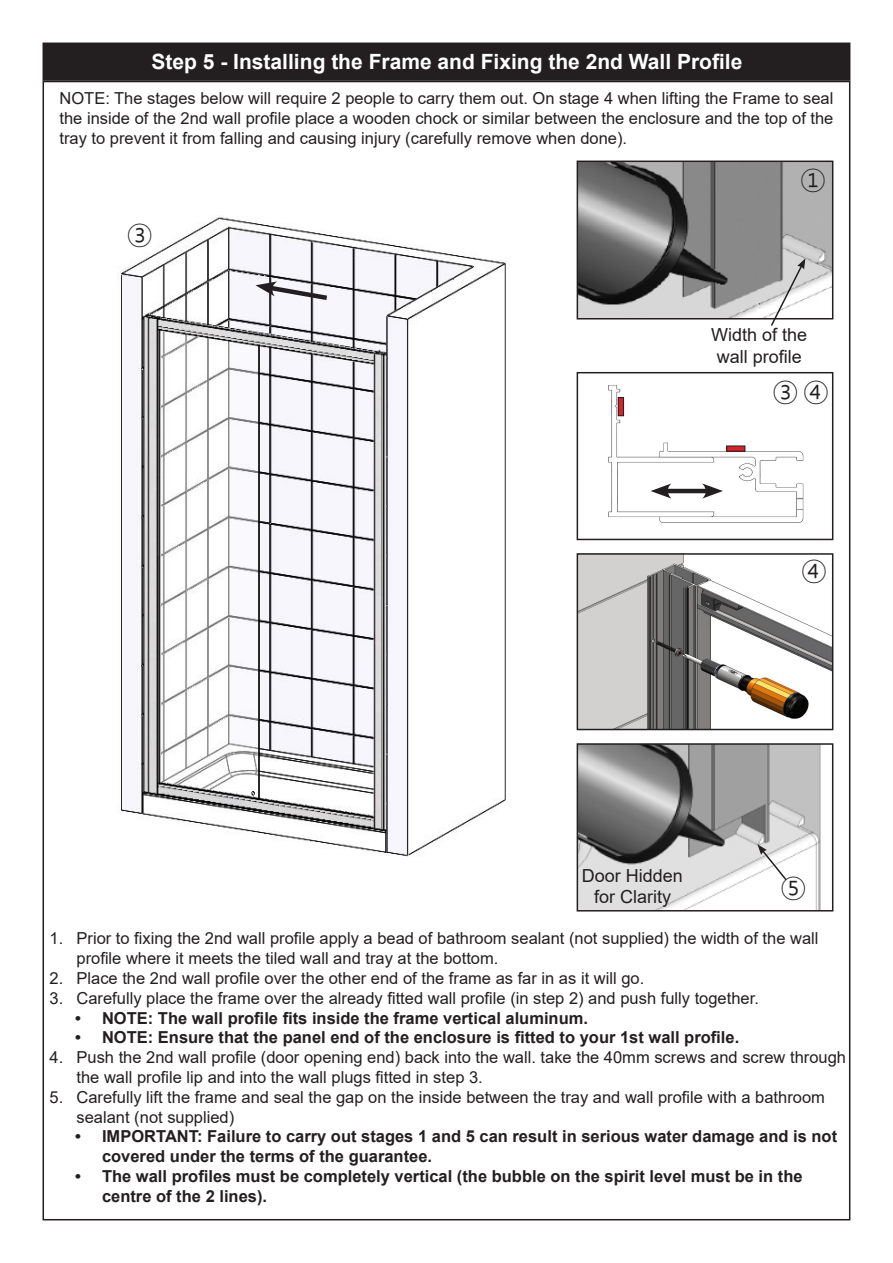
<style>
.page{position:relative;width:893px;height:1263px;background:#fff}
.page>*{position:absolute;margin:0;border:0;box-sizing:border-box;transform-origin:0 0}
.t1{font:27px "Malgun Gothic";color:#231f20}
.t2{font:700 21px "Arial";color:#fff}
.t3{font:18px/21.6px "Arial";color:#231f20;text-align:center}
.t4{font:16.5px/19.8px "Arial";color:#231f20}
.t5{font:700 16.5px/19.8px "Arial";color:#231f20}
</style>
<div class="page">
<img style="left:117px;top:215px;width:389px;height:642px">
<img style="left:580px;top:164px;width:250px;height:152px">
<div style="left:577px;top:161px;width:256px;height:158px;border:2px solid #231f20"></div>
<div style="left:43px;top:43px;width:807px;height:37px;background:#231f20"></div>
<div style="left:43px;top:43px;width:807px;height:38px;border:2px solid #231f20"></div>
<img style="left:580px;top:746px;width:241px;height:162px">
<div style="left:577px;top:743px;width:256px;height:168px;border:2px solid #231f20"></div>
<svg style="left:769px;top:258px;width:36px;height:68px"></svg>
<svg style="left:757px;top:844px;width:31px;height:38px"></svg>
<img style="left:608px;top:385px;width:196px;height:138px">
<div style="left:577px;top:372px;width:256px;height:168px;border:2px solid #231f20"></div>
<svg style="left:255px;top:281px;width:77px;height:22px"></svg>
<hr style="left:663px;top:489px;width:47px;height:4px;background:#231f20">
<svg style="left:702px;top:483px;width:21px;height:16px"></svg>
<svg style="left:651px;top:483px;width:20px;height:16px"></svg>
<img style="left:580px;top:556px;width:250px;height:171px">
<div style="left:577px;top:553px;width:256px;height:177px;border:2px solid #231f20"></div>
<div style="left:727px;top:446px;width:18px;height:5px;background:#d1232a"></div>
<div style="left:726px;top:446px;width:19px;height:6px;border:1px solid #231f20"></div>
<div style="left:618px;top:397px;width:6px;height:19px;background:#d1232a"></div>
<div style="left:618px;top:397px;width:6px;height:19px;border:1px solid #231f20"></div>
<p class="t2" style="left:152px;top:47px;width:592px">Step 5 - Installing the Frame and Fixing the 2nd Wall Profile</p>
<p class="t4" style="left:60px;top:89px;width:775px;text-align:justify">NOTE: The stages below will require 2 people to carry them out. On stage 4 when lifting the Frame to seal the inside of the 2nd wall profile place a wooden chock or similar between the enclosure and the top of the tray to prevent it from falling and causing injury (carefully remove when done).</p>
<p class="t1" style="left:800px;top:163px;width:28px">①</p>
<p class="t1" style="left:126px;top:218px;width:28px">③</p>
<p class="t3" style="left:711px;top:324px;width:98px">Width of the wall profile</p>
<p class="t1" style="left:772px;top:374px;width:59px">③④</p>
<p class="t1" style="left:801px;top:554px;width:28px">④</p>
<p class="t3" style="left:582px;top:864px;width:103px">Door Hidden</p>
<p class="t3" style="left:594px;top:886px;width:79px">for Clarity</p>
<p class="t1" style="left:780px;top:871px;width:28px">⑤</p>
<p class="t4" style="left:77px;top:928px;width:743px;text-indent:-27px">1. Prior to fixing the 2nd wall profile apply a bead of bathroom sealant (not supplied) the width of the wall profile where it meets the tiled wall and tray at the bottom.</p>
<p class="t4" style="left:50px;top:968px;width:596px">2. Place the 2nd wall profile over the other end of the frame as far in as it will go.</p>
<p class="t4" style="left:50px;top:988px;width:711px">3. Carefully place the frame over the already fitted wall profile (in step 2) and push fully together.</p>
<p class="t5" style="left:75px;top:1008px;width:514px">• NOTE: The wall profile fits inside the frame vertical aluminum.</p>
<p class="t5" style="left:75px;top:1028px;width:666px">• NOTE: Ensure that the panel end of the enclosure is fitted to your 1st wall profile.</p>
<p class="t4" style="left:77px;top:1047px;width:771px;text-indent:-27px">4. Push the 2nd wall profile (door opening end) back into the wall. take the 40mm screws and screw through the wall profile lip and into the wall plugs fitted in step 3.</p>
<p class="t4" style="left:77px;top:1087px;width:750px;text-indent:-27px">5. Carefully lift the frame and seal the gap on the inside between the tray and wall profile with a bathroom sealant (not supplied)</p>
<p class="t5" style="left:102px;top:1127px;width:737px;text-indent:-27px">• IMPORTANT: Failure to carry out stages 1 and 5 can result in serious water damage and is not covered under the terms of the guarantee.</p>
<p class="t5" style="left:102px;top:1166px;width:702px;text-indent:-27px">• The wall profiles must be completely vertical (the bubble on the spirit level must be in the centre of the 2 lines).</p>
</div>
